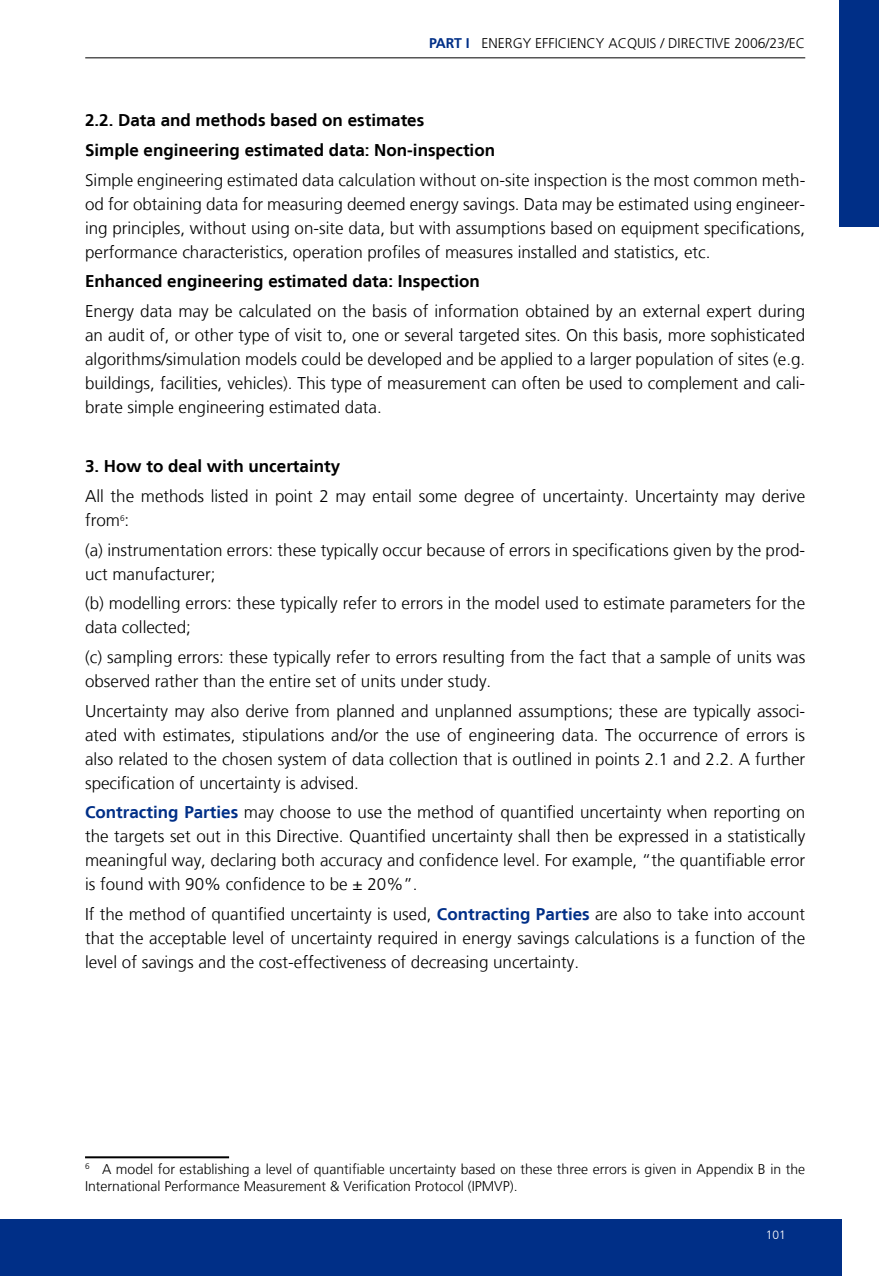
<style>
.page{position:relative;width:879px;height:1276px;background:#fff}
.page>*{position:absolute;margin:0;border:0;box-sizing:border-box;transform-origin:0 0}
.t1{font:300 17px/24px "Frutiger LT";color:#000;text-align:justify}
.t2{font:700 17px/29.6px "Frutiger LT";color:#000}
.t3{font:300 14px/16.8px "Frutiger LT";color:#000}
.t4{font:300 12px "Frutiger LT";color:#fff}
.s1{font-weight:700;color:#002f87}
</style>
<div class="page">
<div style="left:0;top:1219px;width:841px;height:57px;background:#002f87"></div>
<hr style="left:85px;top:57px;width:720px;height:1px;background:#000">
<div style="left:839px;top:0;width:40px;height:227px;background:#002f87"></div>
<hr style="left:85px;top:1156px;width:144px;height:2px;background:#000">
<p class="t3" style="left:429px;top:35px;width:378px"><span class="s1">PART I</span> ENERGY EFFICIENCY ACQUIS / DIRECTIVE 2006/23/EC</p>
<p class="t2" style="left:85px;top:106px;width:411px">2.2. Data and methods based on estimates<br>Simple engineering estimated data: Non-inspection</p>
<p class="t1" style="left:85px;top:168px;width:722px">Simple engineering estimated data calculation without on-site inspection is the most common meth&shy;od for obtaining data for measuring deemed energy savings. Data may be estimated using engineer&shy;ing principles, without using on-site data, but with assumptions based on equipment specifications, performance characteristics, operation profiles of measures installed and statistics, etc.</p>
<p class="t2" style="left:85px;top:267px;width:396px">Enhanced engineering estimated data: Inspection</p>
<p class="t1" style="left:85px;top:299px;width:722px">Energy data may be calculated on the basis of information obtained by an external expert during an audit of, or other type of visit to, one or several targeted sites. On this basis, more sophisticated algorithms/simulation models could be developed and be applied to a larger population of sites (e.g. buildings, facilities, vehicles). This type of measurement can often be used to complement and cali&shy;brate simple engineering estimated data.</p>
<p class="t2" style="left:85px;top:452px;width:257px">3. How to deal with uncertainty</p>
<p class="t1" style="left:85px;top:484px;width:721px">All the methods listed in point 2 may entail some degree of uncertainty. Uncertainty may derive from<sup>6</sup>:</p>
<p class="t1" style="left:85px;top:538px;width:722px">(a) instrumentation errors: these typically occur because of errors in specifications given by the prod&shy;uct manufacturer;</p>
<p class="t1" style="left:85px;top:592px;width:721px">(b) modelling errors: these typically refer to errors in the model used to estimate parameters for the data collected;</p>
<p class="t1" style="left:85px;top:645px;width:722px">(c) sampling errors: these typically refer to errors resulting from the fact that a sample of units was observed rather than the entire set of units under study.</p>
<p class="t1" style="left:85px;top:699px;width:722px">Uncertainty may also derive from planned and unplanned assumptions; these are typically associ&shy;ated with estimates, stipulations and/or the use of engineering data. The occurrence of errors is also related to the chosen system of data collection that is outlined in points 2.1 and 2.2. A further specification of uncertainty is advised.</p>
<p class="t1" style="left:85px;top:801px;width:722px"><span class="s1">Contracting Parties</span> may choose to use the method of quantified uncertainty when reporting on the targets set out in this Directive. Quantified uncertainty shall then be expressed in a statistically meaningful way, declaring both accuracy and confidence level. For example, “the quantifiable error is found with 90% confidence to be ± 20%”.</p>
<p class="t1" style="left:85px;top:902px;width:722px">If the method of quantified uncertainty is used, <span class="s1">Contracting Parties</span> are also to take into account that the acceptable level of uncertainty required in energy savings calculations is a function of the level of savings and the cost-effectiveness of decreasing uncertainty.</p>
<p class="t3" style="left:85px;top:1161px;width:722px"><sup>6</sup> A model for establishing a level of quantifiable uncertainty based on these three errors is given in Appendix B in the<br>International Performance Measurement &amp; Verification Protocol (IPMVP).</p>
<p class="t4" style="left:766px;top:1228px;width:22px">101</p>
</div>
